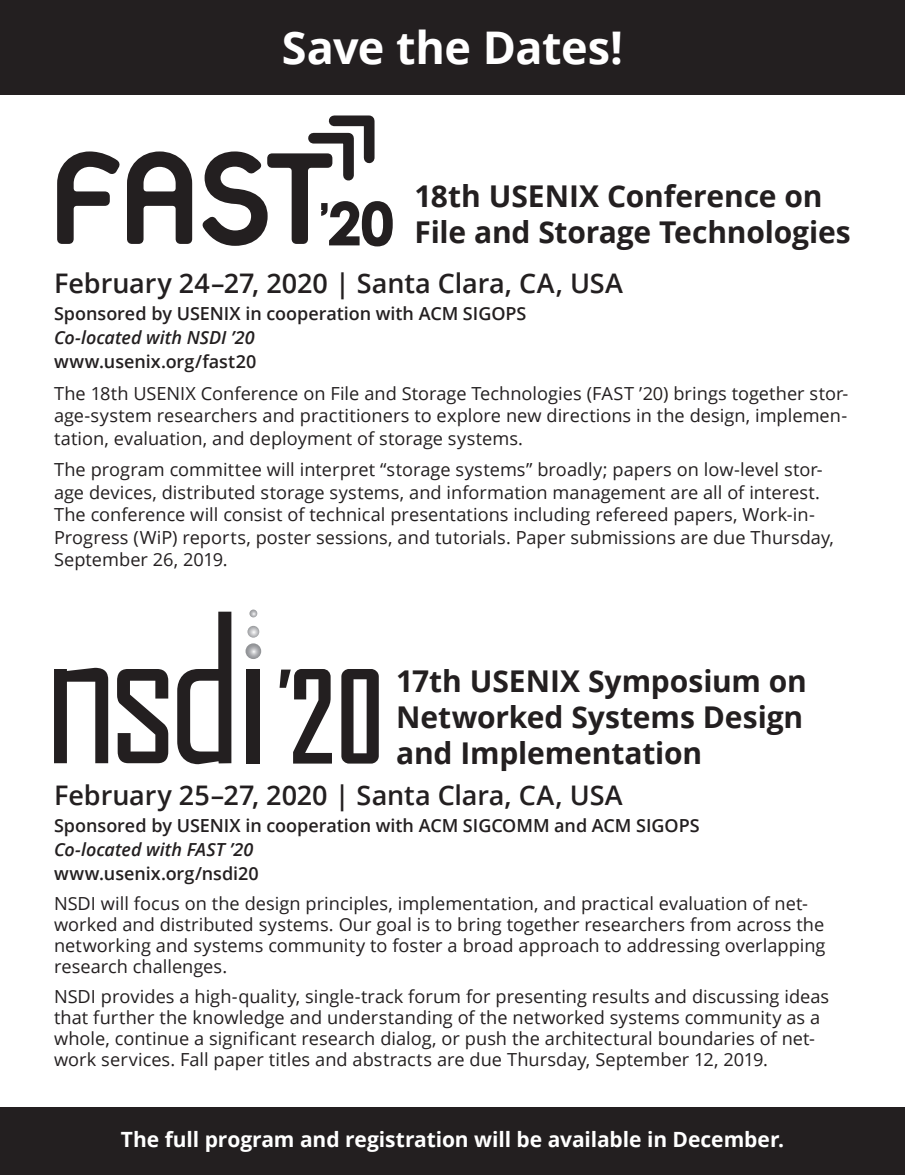
<style>
.page{position:relative;width:905px;height:1175px;background:#fff}
.page>*{position:absolute;margin:0;border:0;box-sizing:border-box;transform-origin:0 0}
.t1{font:700 45px "Open Sans";letter-spacing:-.01em;color:#fff}
.t2{font:700 30px/36px "Open Sans";letter-spacing:-.005em;color:#231f20}
.t3{font:600 27px "Open Sans";color:#231f20}
.t4{font:700 21px "Open Sans";letter-spacing:-.005em;color:#fff}
.t5{font:18px/22.5px "Open Sans";color:#231f20}
.t6{font:600 18px/24px "Open Sans";color:#231f20}
.s1{font-style:italic}
</style>
<div class="page">
<div style="left:0;top:0;width:904px;height:94px;background:#231f20"></div>
<div style="left:0;top:1107px;width:904px;height:67px;background:#231f20"></div>
<svg style="left:57px;top:151px;width:136px;height:93px"></svg>
<svg style="left:202px;top:115px;width:191px;height:132px"></svg>
<svg style="left:248px;top:626px;width:11px;height:11px"></svg>
<svg style="left:247px;top:626px;width:12px;height:11px"></svg>
<svg style="left:249px;top:609px;width:8px;height:8px"></svg>
<svg style="left:245px;top:643px;width:16px;height:16px"></svg>
<svg style="left:54px;top:668px;width:54px;height:95px"></svg>
<svg style="left:117px;top:669px;width:51px;height:94px"></svg>
<svg style="left:177px;top:611px;width:54px;height:153px"></svg>
<div style="left:247px;top:669px;width:13px;height:94px;background:#231f20"></div>
<svg style="left:279px;top:669px;width:53px;height:94px"></svg>
<svg style="left:341px;top:669px;width:38px;height:94px"></svg>
<p class="t1" style="left:282px;top:16px;width:342px">Save the Dates!</p>
<p class="t2" style="left:414px;top:177px;width:438px">18th USENIX Conference on<br>File and Storage Technologies</p>
<p class="t3" style="left:54px;top:265px;width:570px">February 24–27, 2020 | Santa Clara, CA, USA</p>
<p class="t6" style="left:54px;top:301px;width:474px">Sponsored by USENIX in cooperation with ACM SIGOPS<br><span class="s1">Co-located with NSDI ’20<br></span>www.usenix.org/fast20</p>
<p class="t5" style="left:54px;top:381px;width:795px;text-align:justify">The 18th USENIX Conference on File and Storage Technologies (FAST ’20) brings together stor&shy;age-system researchers and practitioners to explore new directions in the design, implemen&shy;tation, evaluation, and deployment of storage systems.</p>
<p class="t5" style="left:54px;top:458px;width:781px">The program committee will interpret “storage systems” broadly; papers on low-level stor&shy;age devices, distributed storage systems, and information management are all of interest.<br>The conference will consist of technical presentations including refereed papers, Work-in-Progress (WiP) reports, poster sessions, and tutorials. Paper submissions are due Thursday, September 26, 2019.</p>
<p class="t2" style="left:396px;top:662px;width:412px">17th USENIX Symposium on<br>Networked Systems Design and Implementation</p>
<p class="t3" style="left:54px;top:776px;width:570px">February 25–27, 2020 | Santa Clara, CA, USA</p>
<p class="t6" style="left:54px;top:812px;width:647px">Sponsored by USENIX in cooperation with ACM SIGCOMM and ACM SIGOPS<br><span class="s1">Co-located with FAST ’20<br></span>www.usenix.org/nsdi20</p>
<p class="t5" style="left:54px;top:892px;width:773px;line-height:21px">NSDI will focus on the design principles, implementation, and practical evaluation of net&shy;worked and distributed systems. Our goal is to bring together researchers from across the networking and systems community to foster a broad approach to addressing overlapping research challenges.</p>
<p class="t5" style="left:54px;top:985px;width:776px;line-height:21px">NSDI provides a high-quality, single-track forum for presenting results and discussing ideas that further the knowledge and understanding of the networked systems community as a whole, continue a significant research dialog, or push the architectural boundaries of net&shy;work services. Fall paper titles and abstracts are due Thursday, September 12, 2019.</p>
<p class="t4" style="left:121px;top:1124px;width:664px">The full program and registration will be available in December.</p>
</div>
